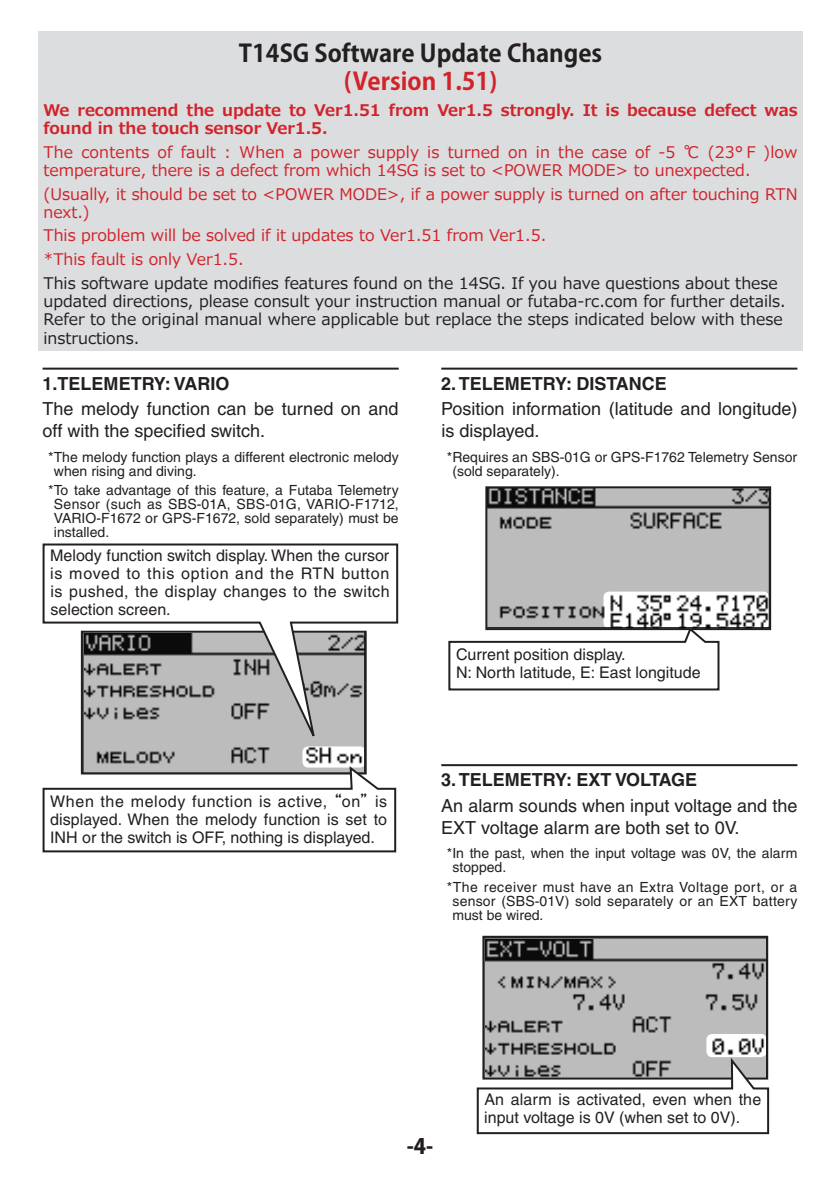
<style>
.page{position:relative;width:840px;height:1191px;background:#fff}
.page>*{position:absolute;margin:0;border:0;box-sizing:border-box;transform-origin:0 0}
.t1{font:700 24px "Koz Go Pr 6 N";color:#231f20}
.t2{font:700 24px "Koz Go Pr 6 N";color:#d1232a}
.t3{font:800 21px "Koz Go Pr 6 N";color:#231f20}
.t4{font:18px/22px "Helvetica";color:#231f20}
.t5{font:700 18px "Helvetica";color:#231f20}
.t6{font:16px/18px "Helvetica";color:#231f20;text-align:justify}
.t7{font:16px/18px "Meiryo";color:#d1232a}
.t8{font:16px/18.4px "Meiryo";color:#231f20}
.t9{font:700 16px/18px "Meiryo";color:#d1232a}
.t10{font:14px/14px "Helvetica";color:#231f20}
.s1{font-family:"DF Maru Gothic Std W7"}
</style>
<div class="page">
<div style="left:38px;top:31px;width:764px;height:319px;background:#dcdddf"></div>
<hr style="left:43px;top:367px;width:355px;height:2px;background:#231f20">
<hr style="left:441px;top:367px;width:356px;height:2px;background:#231f20">
<hr style="left:441px;top:764px;width:356px;height:2px;background:#231f20">
<svg style="left:82px;top:751px;width:284px;height:13px;background:#a2a1a1"></svg>
<svg style="left:42px;top:764px;width:355px;height:89px"></svg>
<svg style="left:42px;top:543px;width:357px;height:208px"></svg>
<svg style="left:448px;top:630px;width:321px;height:61px"></svg>
<div style="left:485px;top:486px;width:285px;height:144px;border:2px solid #231f20"></div>
<svg style="left:486px;top:487px;width:283px;height:142px;background:#aaa9a9"></svg>
<svg style="left:476px;top:937px;width:293px;height:198px"></svg>
<h1 class="t1" style="left:239px;top:39px;width:364px">T14SG Software Update Changes</h1>
<h1 class="t2" style="left:344px;top:67px;width:155px">(Version 1.51)</h1>
<p class="t9" style="left:43px;top:102px;width:755px">We recommend the update to Ver1.51 from Ver1.5 strongly. It is because defect was found in the touch sensor Ver1.5.</p>
<p class="t7" style="left:43px;top:144px;width:755px">The contents of fault : When a power supply is turned on in the case of -5 ℃ (23°Ｆ )low temperature, there is a defect from which 14SG is set to &lt;POWER MODE&gt; to unexpected.</p>
<p class="t7" style="left:43px;top:186px;width:755px">(Usually, it should be set to &lt;POWER MODE&gt;, if a power supply is turned on after touching RTN next.)</p>
<p class="t7" style="left:43px;top:225px;width:504px;line-height:23.6px">This problem will be solved if it updates to Ver1.51 from Ver1.5. *This fault is only Ver1.5.</p>
<p class="t8" style="left:43px;top:275px;width:743px">This software update modifies features found on the 14SG. If you have questions about these updated directions, please consult your instruction manual or futaba-rc.com for further details.<br>Refer to the original manual where applicable but replace the steps indicated below with these instructions.</p>
<p class="t5" style="left:43px;top:372px;width:188px">1.TELEMETRY: VARIO</p>
<p class="t4" style="left:42px;top:398px;width:357px">The melody function can be turned on and off with the specified switch.</p>
<p class="t10" style="left:54px;top:450px;width:346px;text-indent:-6px">*The melody function plays a different electronic melody when rising and diving.</p>
<p class="t10" style="left:54px;top:483px;width:346px;text-align:justify;text-indent:-6px">*To take advantage of this feature, a Futaba Telemetry Sensor (such as SBS-01A, SBS-01G, VARIO-F1712, VARIO-F1672 or GPS-F1672, sold separately) must be installed.</p>
<p class="t6" style="left:50px;top:546px;width:340px">Melody function switch display. When the cursor is moved to this option and the RTN button is pushed, the display changes to the switch selection screen.</p>
<p class="t6" style="left:50px;top:792px;width:338px">When the melody function is active,<span class="s1">“</span>on<span class="s1">”</span>is displayed. When the melody function is set to INH or the switch is OFF, nothing is displayed.</p>
<p class="t5" style="left:441px;top:372px;width:227px">2.TELEMETRY: DISTANCE</p>
<p class="t4" style="left:441px;top:398px;width:357px">Position information (latitude and longitude) is displayed.</p>
<p class="t10" style="left:452px;top:450px;width:346px;text-indent:-5px">*Requires an SBS-01G or GPS-F1762 Telemetry Sensor (sold separately).</p>
<p class="t6" style="left:456px;top:645px;width:246px">Current position display.<br>N: North latitude, E: East longitude</p>
<p class="t5" style="left:441px;top:769px;width:257px">3.TELEMETRY: EXT VOLTAGE</p>
<p class="t4" style="left:441px;top:794px;width:357px">An alarm sounds when input voltage and the<br>EXT voltage alarm are both set to 0V.</p>
<p class="t10" style="left:452px;top:846px;width:346px;text-indent:-6px">*In the past, when the input voltage was 0V, the alarm stopped.</p>
<p class="t10" style="left:452px;top:880px;width:346px;text-align:justify;text-indent:-6px">*The receiver must have an Extra Voltage port, or a sensor (SBS-01V) sold separately or an EXT battery must be wired.</p>
<h2 class="t3" style="left:406px;top:1134px;width:28px">-4-</h2>
<p class="t6" style="left:484px;top:1090px;width:278px">An alarm is activated, even when the input voltage is 0V (when set to 0V).</p>
</div>
